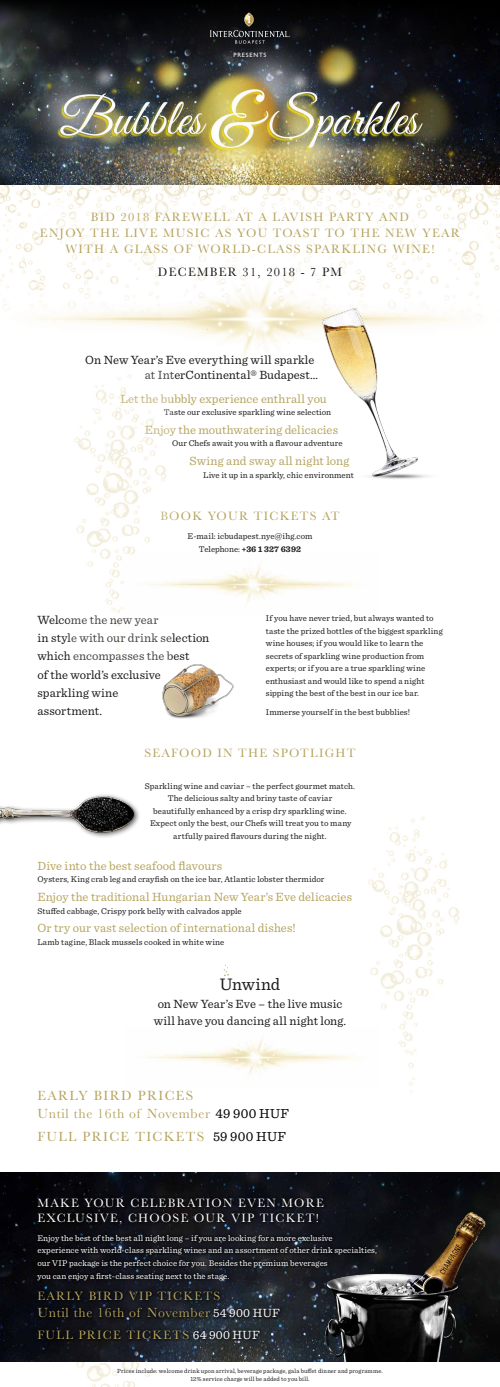
<style>
.page{position:relative;width:500px;height:1387px;background:#fff}
.page>*{position:absolute;margin:0;border:0;box-sizing:border-box;transform-origin:0 0}
.t1{font:17.5px "Sentinel";letter-spacing:-.005em;color:#1a1a1a}
.t2{font:13.75px/17.5px "Baskerville";letter-spacing:.05em;color:#b6a35d}
.t3{font:13.75px "Baskerville";letter-spacing:.1em;color:#b6a35d}
.t4{font:12.5px/18.1px "Sentinel";letter-spacing:.005em;color:#1a1a1a}
.t5{font:12.5px "Sentinel";letter-spacing:.01em;color:#b6a35d}
.t6{font:12.5px/16.2px "Baskerville";letter-spacing:.1em;color:#b6a35d;text-align:center}
.t7{font:12.5px/15px "Baskerville";letter-spacing:.1em;color:#fff}
.t8{font:12.5px "Baskerville";letter-spacing:.1em;color:#1a1a1a}
.t9{font:8.75px/12.5px "Sentinel";letter-spacing:.01em;color:#1a1a1a;text-align:center}
.t10{font:8.75px/12.5px "Sentinel";letter-spacing:.01em;color:#fff}
.t11{font:6.25px/7.5px "Sentinel";letter-spacing:.02em;color:#1a1a1a;text-align:center}
.t12{font:500 6.25px "Gill Sans MT Pro";letter-spacing:.11em;color:#fff}
.s1{font-weight:700}
.s2{font-family:"Sentinel";color:#000}
.s3{font-family:"Sentinel";font-size:12.5px;color:#fff}
.s4{font-family:"Sentinel";color:#fff}
</style>
<div class="page">
<img style="left:70px;top:1361px;width:101px;height:25px">
<img style="left:0;top:72px;width:500px;height:186px">
<img style="left:0;top:258px;width:499px;height:103px">
<svg style="left:0;top:0;width:500px;height:72px;background:#151718"></svg>
<svg style="left:210px;top:12px;width:80px;height:32px;background:#232324"></svg>
<div style="left:13px;top:183px;width:474px;height:122px;background:#fff"></div>
<img style="left:313px;top:303px;width:142px;height:176px">
<img style="left:171px;top:561px;width:183px;height:44px">
<img style="left:162px;top:664px;width:72px;height:55px">
<img style="left:149px;top:1034px;width:207px;height:44px">
<img style="left:368px;top:816px;width:92px;height:277px">
<img style="left:0;top:794px;width:139px;height:44px">
<img style="left:0;top:1172px;width:500px;height:189px">
<div style="left:34px;top:1195px;width:346px;height:146px;background:#000;opacity:.6"></div>
<img style="left:74px;top:374px;width:97px;height:277px">
<svg style="left:224px;top:965px;width:5px;height:11px"></svg>
<img style="left:322px;top:1207px;width:169px;height:154px">
<p class="t12" style="left:234px;top:52px;width:34px">PRESENTS</p>
<h3 class="t6" style="left:40px;top:209px;width:422px">BID 2018 FAREWELL AT A LAVISH PARTY AND<br>ENJOY THE LIVE MUSIC AS YOU TOAST TO THE NEW YEAR<br>WITH A GLASS OF WORLD-CLASS SPARKLING WINE!</h3>
<h3 class="t8" style="left:158px;top:264px;width:186px">DECEMBER 31, 2018 - 7 PM</h3>
<h3 class="t4" style="left:145px;top:351px;width:175px;line-height:15px;text-indent:-60px">On New Year’s Eve everything will sparkle at InterContinental® Budapest…</h3>
<h3 class="t5" style="left:120px;top:389px;width:208px">Let the bubbly experience enthrall you</h3>
<p class="t9" style="left:164px;top:405px;width:169px">Taste our exclusive sparkling wine selection</p>
<h3 class="t5" style="left:145px;top:420px;width:195px">Enjoy the mouthwatering delicacies</h3>
<p class="t9" style="left:172px;top:437px;width:172px">Our Chefs await you with a flavour adventure</p>
<h3 class="t5" style="left:190px;top:451px;width:161px">Swing and sway all night long</h3>
<p class="t9" style="left:203px;top:468px;width:152px">Live it up in a sparkly, chic environment</p>
<h3 class="t6" style="left:160px;top:508px;width:181px">BOOK YOUR TICKETS AT</h3>
<p class="t9" style="left:188px;top:529px;width:126px">E-mail: icbudapest.nye@ihg.com<br>Telephone: <span class="s1">+36 1 327 6392</span></p>
<h3 class="t4" style="left:38px;top:610px;width:173px">Welcome the new year<br>in style with our drink selection which encompasses the best<br>of the world’s exclusive sparkling wine<br>assortment.</h3>
<p class="t9" style="left:266px;top:611px;width:178px;text-align:left">If you have never tried, but always wanted to taste the prized bottles of the biggest sparkling wine houses; if you would like to learn the secrets of sparkling wine production from experts; or if you are a true sparkling wine enthusiast and would like to spend a night sipping the best of the best in our ice bar.</p>
<p class="t9" style="left:266px;top:705px;width:146px">Immerse yourself in the best bubblies!</p>
<h3 class="t6" style="left:144px;top:745px;width:213px">SEAFOOD IN THE SPOTLIGHT</h3>
<p class="t9" style="left:145px;top:778px;width:212px">Sparkling wine and caviar – the perfect gourmet match.<br>The delicious salty and briny taste of caviar<br>beautifully enhanced by a crisp dry sparkling wine.<br>Expect only the best, our Chefs will treat you to many artfully paired flavours during the night.</p>
<h3 class="t5" style="left:38px;top:856px;width:186px">Dive into the best seafood flavours</h3>
<p class="t9" style="left:38px;top:872px;width:288px">Oysters, King crab leg and crayfish on the ice bar, Atlantic lobster thermidor</p>
<h3 class="t5" style="left:38px;top:887px;width:316px">Enjoy the traditional Hungarian New Year’s Eve delicacies</h3>
<p class="t9" style="left:38px;top:903px;width:206px">Stuffed cabbage, Crispy pork belly with calvados apple</p>
<h3 class="t5" style="left:38px;top:918px;width:260px">Or try our vast selection of international dishes!</h3>
<p class="t9" style="left:38px;top:935px;width:188px">Lamb tagine, Black mussels cooked in white wine</p>
<h1 class="t1" style="left:220px;top:971px;width:62px">Unwind</h1>
<h3 class="t4" style="left:154px;top:993px;width:194px;line-height:17.5px;text-align:center">on New Year’s Eve – the live music will have you dancing all night long.</h3>
<h2 class="t2" style="left:38px;top:1087px;width:253px">EARLY BIRD PRICES<br>Until the 16th of November <span class="s2">49 900 HUF</span></h2>
<h2 class="t3" style="left:38px;top:1128px;width:250px">FULL PRICE TICKETS <span class="s2">59 900 HUF</span></h2>
<h3 class="t7" style="left:38px;top:1195px;width:288px">MAKE YOUR CELEBRATION EVEN MORE<br>EXCLUSIVE, CHOOSE OUR VIP TICKET!</h3>
<p class="t10" style="left:38px;top:1231px;width:341px">Enjoy the best of the best all night long – if you are looking for a more exclusive<br>experience with world-class sparkling wines and an assortment of other drink specialties, our VIP package is the perfect choice for you. Besides the premium beverages<br>you can enjoy a first-class seating next to the stage.</p>
<h3 class="t6" style="left:38px;top:1287px;width:184px">EARLY BIRD VIP TICKETS</h3>
<h2 class="t2" style="left:38px;top:1304px;width:244px">Until the 16th of November <span class="s3">54 900 HUF</span></h2>
<h3 class="t6" style="left:37px;top:1326px;width:224px">FULL PRICE TICKETS <span class="s4">64 900 HUF</span></h3>
<p class="t11" style="left:117px;top:1366px;width:267px">Prices include: welcome drink upon arrival, beverage package, gala buffet dinner and programme.<br>12% service charge will be added to you bill.</p>
</div>
